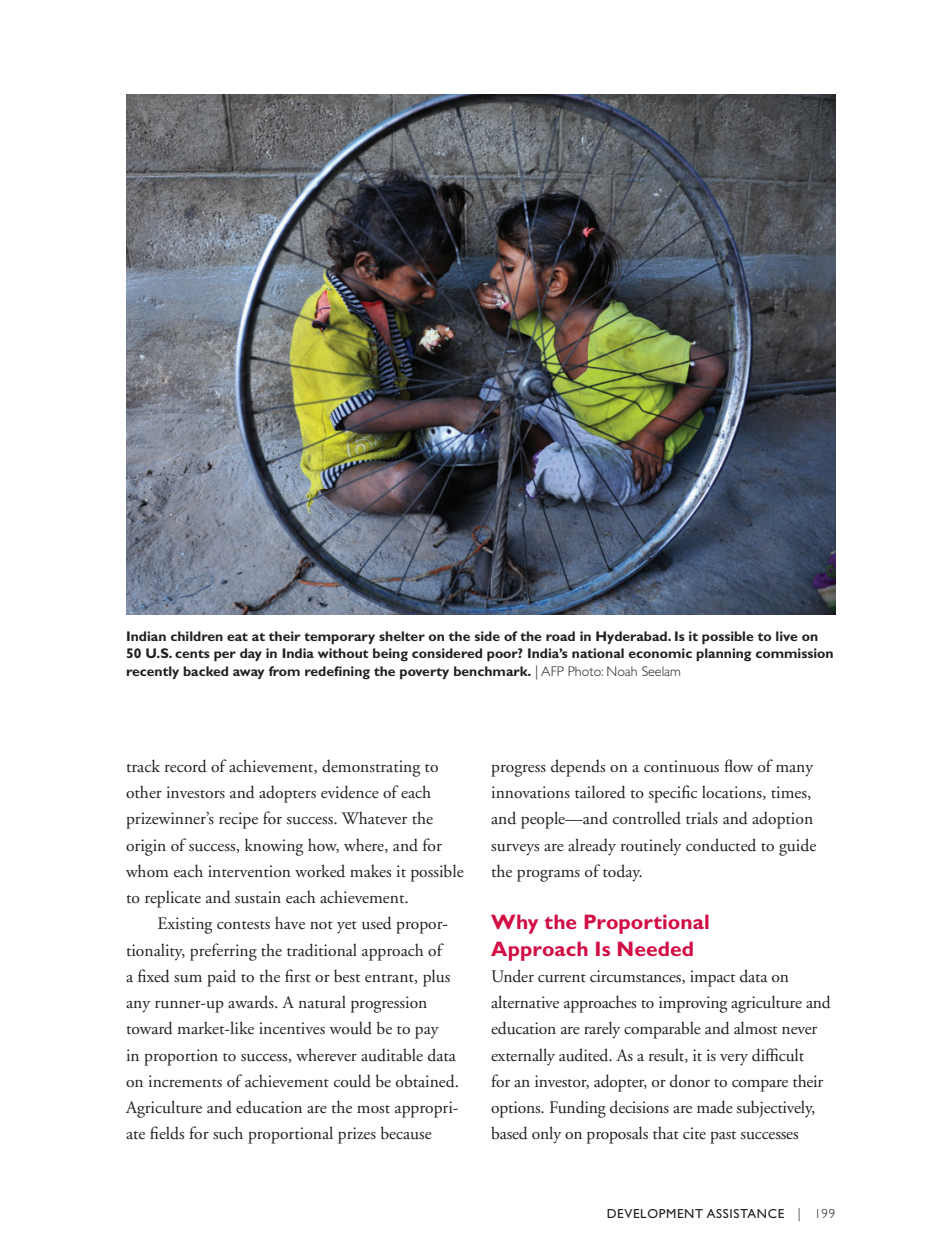
<style>
.page{position:relative;width:930px;height:1260px;background:#fff}
.page>*{position:absolute;margin:0;border:0;box-sizing:border-box;transform-origin:0 0}
.t1{font:700 21px/26.2px "Gill Sans Std";letter-spacing:.005em;color:#d20d44}
.t2{font:17.5px/26.2px "Adobe Garamond";color:#231f20}
.t3{font:700 14px/17.5px "Gill Sans Std";color:#231f20}
.t4{font:13.12px "Gill Sans Std";letter-spacing:.05em;color:#231f20}
.s1{font-weight:300}
</style>
<div class="page">
<img style="left:126px;top:94px;width:709px;height:520px">
<p class="t3" style="left:126px;top:627px;width:709px">Indian children eat at their temporary shelter on the side of the road in Hyderabad. Is it possible to live on<br>50 U.S. cents per day in India without being considered poor? India’s national economic planning commission recently backed away from redefining the poverty benchmark. <span class="s1">| AFP Photo: Noah Seelam</span></p>
<p class="t2" style="left:126px;top:754px;width:339px">track record of achievement, demonstrating to other investors and adopters evidence of each prizewinner’s recipe for success. Whatever the origin of success, knowing how, where, and for whom each intervention worked makes it possible to replicate and sustain each achievement.</p>
<p class="t2" style="left:126px;top:911px;width:334px;text-indent:32px">Existing contests have not yet used propor&shy;tionality, preferring the traditional approach of<br>a fixed sum paid to the first or best entrant, plus any runner-up awards. A natural progression toward market-like incentives would be to pay<br>in proportion to success, wherever auditable data on increments of achievement could be obtained.<br>Agriculture and education are the most appropri&shy;ate fields for such proportional prizes because</p>
<p class="t2" style="left:491px;top:754px;width:326px">progress depends on a continuous flow of many innovations tailored to specific locations, times, and people—and controlled trials and adoption surveys are already routinely conducted to guide the programs of today.</p>
<h4 class="t1" style="left:491px;top:909px;width:220px">Why the Proportional<br>Approach Is Needed</h4>
<p class="t2" style="left:491px;top:964px;width:341px">Under current circumstances, impact data on alternative approaches to improving agriculture and education are rarely comparable and almost never externally audited. As a result, it is very difficult<br>for an investor, adopter, or donor to compare their options. Funding decisions are made subjectively, based only on proposals that cite past successes</p>
<p class="t4" style="left:606px;top:1206px;width:230px">DEVELOPMENT ASSISTANCE <span class="s1">| 199</span></p>
</div>
